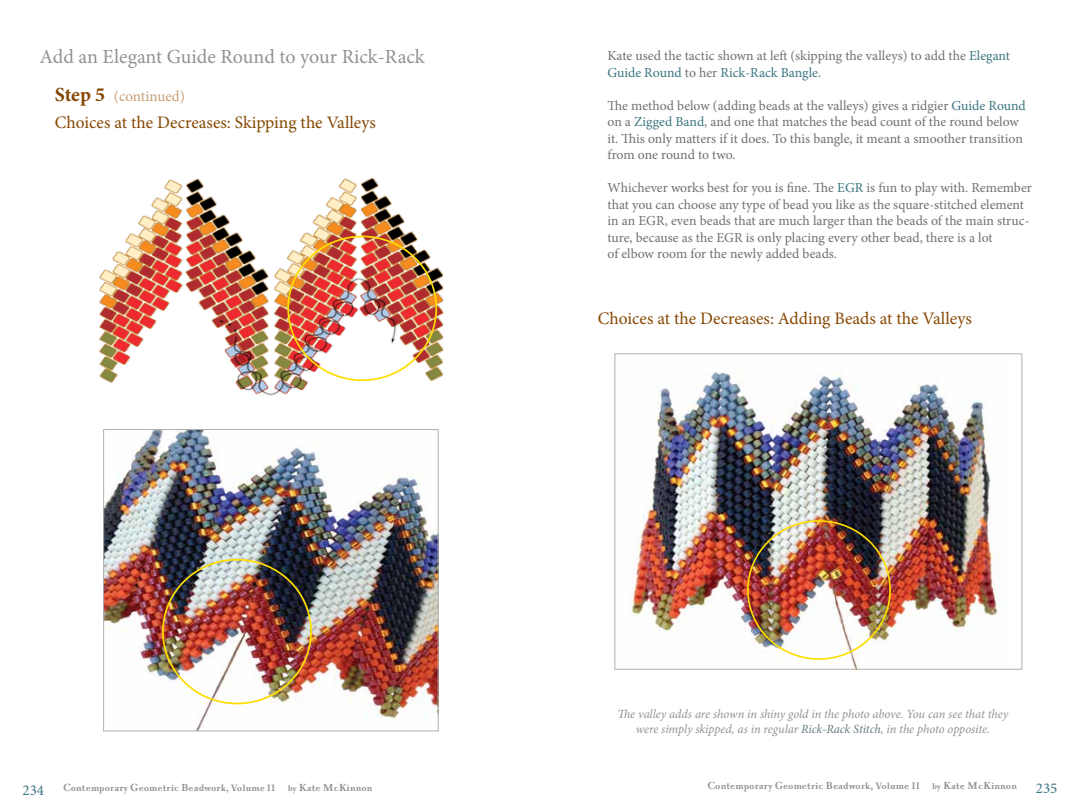
<style>
.page{position:relative;width:1080px;height:810px;background:#fff}
.page>*{position:absolute;margin:0;border:0;box-sizing:border-box;transform-origin:0 0}
.t1{font:20px "Minion Pro";color:#929390}
.t2{font:17.5px "Minion Pro";color:#854700}
.t3{font:15px "Minion Pro";color:#c79d77}
.t4{font:15px "Minion Pro";color:#3a757f}
.t5{font:13.75px/16.5px "Minion Pro";color:#6f7073}
.t6{font:italic 12.5px/15px "Minion Pro";letter-spacing:-.01em;color:#929390;text-align:center}
.t7{font:700 11.25px "Priori Ser";color:#8f8f8c}
.s1{font-weight:700;font-size:20px;color:#854700}
.s2{color:#3a757f}
.s3{color:#657d80}
.s4{font-size:12.5px}
.s5{font-size:10px}
</style>
<div class="page">
<img style="left:99px;top:177px;width:345px;height:219px">
<img style="left:105px;top:431px;width:331px;height:298px">
<div style="left:103px;top:429px;width:335px;height:302px;border:1px solid #afb0ab"></div>
<img style="left:629px;top:372px;width:372px;height:296px">
<div style="left:615px;top:354px;width:407px;height:316px;border:1px solid #afb0ab"></div>
<h1 class="t1" style="left:40px;top:43px;width:387px">Add an Elegant Guide Round to your Rick-Rack</h1>
<p class="t3" style="left:55px;top:86px;width:132px"><span class="s1">Step 5</span> (continued)</p>
<p class="t2" style="left:55px;top:110px;width:323px">Choices at the Decreases: Skipping the Valleys</p>
<p class="t5" style="left:608px;top:48px;width:404px">Kate used the tactic shown at left (skipping the valleys) to add the <span class="s2">Elegant<br>Guide Round</span> to her <span class="s2">Rick-Rack Bangle</span>.</p>
<p class="t5" style="left:608px;top:97px;width:420px">The method below (adding beads at the valleys) gives a ridgier <span class="s2">Guide Round </span>on a <span class="s2">Zigged Band</span>, and one that matches the bead count of the round below it. This only matters if it does. To this bangle, it meant a smoother transition from one round to two.</p>
<p class="t5" style="left:608px;top:180px;width:426px">Whichever works best for you is fine. The <span class="s2">EGR</span> is fun to play with. Remember that you can choose any type of bead you like as the square-stitched element in an EGR, even beads that are much larger than the beads of the main struc&shy;ture, because as the EGR is only placing every other bead, there is a lot<br>of elbow room for the newly added beads.</p>
<p class="t2" style="left:598px;top:307px;width:376px">Choices at the Decreases: Adding Beads at the Valleys</p>
<p class="t6" style="left:617px;top:706px;width:392px">The valley adds are shown in shiny gold in the photo above. You can see that they were simply skipped, as in regular <span class="s3">Rick-Rack Stitch</span>, in the photo opposite.</p>
<p class="t7" style="left:63px;top:782px;width:311px"><span class="s4">C</span>ontemporary <span class="s4">G</span>eometric <span class="s4">B</span>eadwork, Volume II <span class="s5">by</span> <span class="s4">K</span>ate <span class="s4">M</span>c<span class="s4">K</span>innon</p>
<p class="t7" style="left:707px;top:780px;width:311px"><span class="s4">C</span>ontemporary <span class="s4">G</span>eometric <span class="s4">B</span>eadwork, Volume II <span class="s5">by</span> <span class="s4">K</span>ate <span class="s4">M</span>c<span class="s4">K</span>innon</p>
<p class="t4" style="left:22px;top:780px;width:23px">234</p>
<p class="t4" style="left:1036px;top:778px;width:23px">235</p>
</div>
